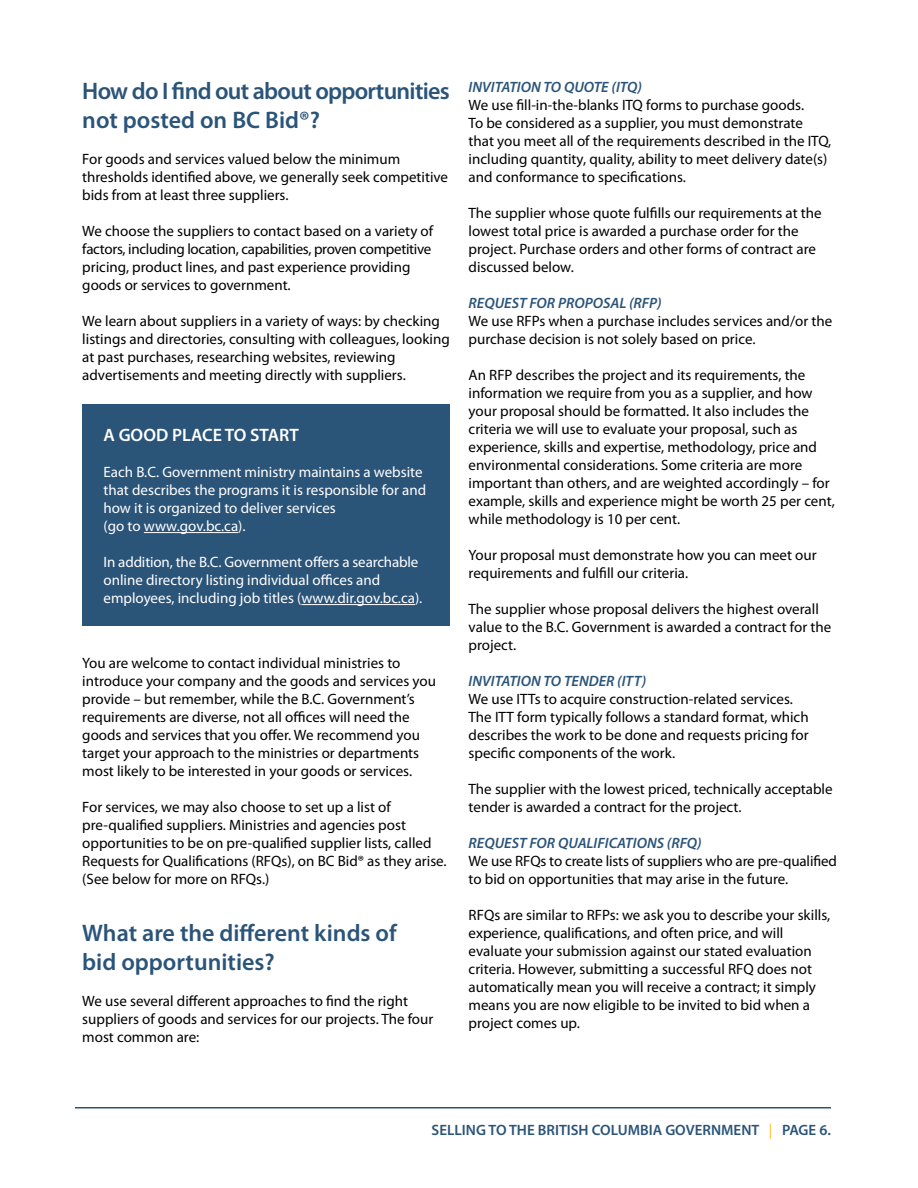
<style>
.page{position:relative;width:918px;height:1188px;background:#fff}
.page>*{position:absolute;margin:0;border:0;box-sizing:border-box;transform-origin:0 0}
.t1{font:600 24px/28.8px "Myriad Pro";letter-spacing:-.03em;color:#2b5479}
.t2{font:600 24px/28.8px "Myriad Pro";color:#2b5479}
.t3{font:600 18px "Myriad Pro";color:#fff}
.t4{font:15px/18px "Myriad Pro";color:#000}
.t5{font:15px/18px "Myriad Pro";color:#fff}
.t6{font:italic 600 15px "Myriad Pro";color:#2b5479}
.t7{font:600 15px "Myriad Pro";color:#2b5479}
.s1{font-weight:400;color:#fdb913}
</style>
<div class="page">
<hr style="left:75px;top:1107px;width:756px;height:1px;background:#2b5479">
<div style="left:82px;top:405px;width:368px;height:221px;background:#2b5479"></div>
<hr style="left:144px;top:532px;width:94px;height:1px;background:#fff">
<hr style="left:301px;top:604px;width:114px;height:1px;background:#fff">
<h1 class="t1" style="left:82px;top:76px;width:369px">How do I find out about opportunities not posted on BC Bid®?</h1>
<p class="t4" style="left:82px;top:150px;width:367px">For goods and services valued below the minimum thresholds identified above, we generally seek competitive bids from at least three suppliers.</p>
<p class="t4" style="left:82px;top:222px;width:352px">We choose the suppliers to contact based on a variety of factors, including location, capabilities, proven competitive pricing, product lines, and past experience providing goods or services to government.</p>
<p class="t4" style="left:82px;top:312px;width:369px">We learn about suppliers in a variety of ways: by checking listings and directories, consulting with colleagues, looking at past purchases, researching websites, reviewing advertisements and meeting directly with suppliers.</p>
<p class="t3" style="left:104px;top:424px;width:197px">A GOOD PLACE TO START</p>
<p class="t5" style="left:104px;top:463px;width:324px">Each B.C. Government ministry maintains a website that describes the programs it is responsible for and how it is organized to deliver services<br>(go to www.gov.bc.ca).</p>
<p class="t5" style="left:104px;top:553px;width:320px">In addition, the B.C. Government offers a searchable online directory listing individual offices and employees, including job titles (www.dir.gov.bc.ca).</p>
<p class="t4" style="left:82px;top:654px;width:355px">You are welcome to contact individual ministries to introduce your company and the goods and services you provide – but remember, while the B.C. Government’s requirements are diverse, not all offices will need the goods and services that you offer. We recommend you target your approach to the ministries or departments most likely to be interested in your goods or services.</p>
<p class="t4" style="left:82px;top:798px;width:366px">For services, we may also choose to set up a list of pre-qualified suppliers. Ministries and agencies post opportunities to be on pre-qualified supplier lists, called Requests for Qualifications (RFQs), on BC Bid® as they arise. (See below for more on RFQs.)</p>
<h1 class="t2" style="left:82px;top:918px;width:316px">What are the different kinds of bid opportunities?</h1>
<p class="t4" style="left:82px;top:992px;width:353px">We use several different approaches to find the right suppliers of goods and services for our projects. The four most common are:</p>
<p class="t6" style="left:469px;top:78px;width:175px">INVITATION TO QUOTE (ITQ)</p>
<p class="t4" style="left:469px;top:96px;width:364px">We use fill-in-the-blanks ITQ forms to purchase goods.<br>To be considered as a supplier, you must demonstrate that you meet all of the requirements described in the ITQ, including quantity, quality, ability to meet delivery date(s) and conformance to specifications.</p>
<p class="t4" style="left:469px;top:204px;width:355px">The supplier whose quote fulfills our requirements at the lowest total price is awarded a purchase order for the project. Purchase orders and other forms of contract are discussed below.</p>
<p class="t6" style="left:469px;top:294px;width:195px">REQUEST FOR PROPOSAL (RFP)</p>
<p class="t4" style="left:469px;top:312px;width:365px">We use RFPs when a purchase includes services and/or the purchase decision is not solely based on price.</p>
<p class="t4" style="left:469px;top:366px;width:368px">An RFP describes the project and its requirements, the information we require from you as a supplier, and how your proposal should be formatted. It also includes the criteria we will use to evaluate your proposal, such as experience, skills and expertise, methodology, price and environmental considerations. Some criteria are more important than others, and are weighted accordingly – for example, skills and experience might be worth 25 per cent, while methodology is 10 per cent.</p>
<p class="t4" style="left:469px;top:546px;width:349px">Your proposal must demonstrate how you can meet our requirements and fulfill our criteria.</p>
<p class="t4" style="left:469px;top:600px;width:364px">The supplier whose proposal delivers the highest overall value to the B.C. Government is awarded a contract for the project.</p>
<p class="t6" style="left:469px;top:672px;width:179px">INVITATION TO TENDER (ITT)</p>
<p class="t4" style="left:469px;top:690px;width:342px">We use ITTs to acquire construction-related services.<br>The ITT form typically follows a standard format, which describes the work to be done and requests pricing for specific components of the work.</p>
<p class="t4" style="left:469px;top:780px;width:366px">The supplier with the lowest priced, technically acceptable tender is awarded a contract for the project.</p>
<p class="t6" style="left:469px;top:834px;width:235px">REQUEST FOR QUALIFICATIONS (RFQ)</p>
<p class="t4" style="left:469px;top:852px;width:370px">We use RFQs to create lists of suppliers who are pre-qualified to bid on opportunities that may arise in the future.</p>
<p class="t4" style="left:469px;top:906px;width:363px">RFQs are similar to RFPs: we ask you to describe your skills, experience, qualifications, and often price, and will evaluate your submission against our stated evaluation criteria. However, submitting a successful RFQ does not automatically mean you will receive a contract; it simply means you are now eligible to be invited to bid when a project comes up.</p>
<p class="t7" style="left:432px;top:1120px;width:401px">SELLING TO THE BRITISH COLUMBIA GOVERNMENT <span class="s1">|</span> PAGE 6.</p>
</div>
